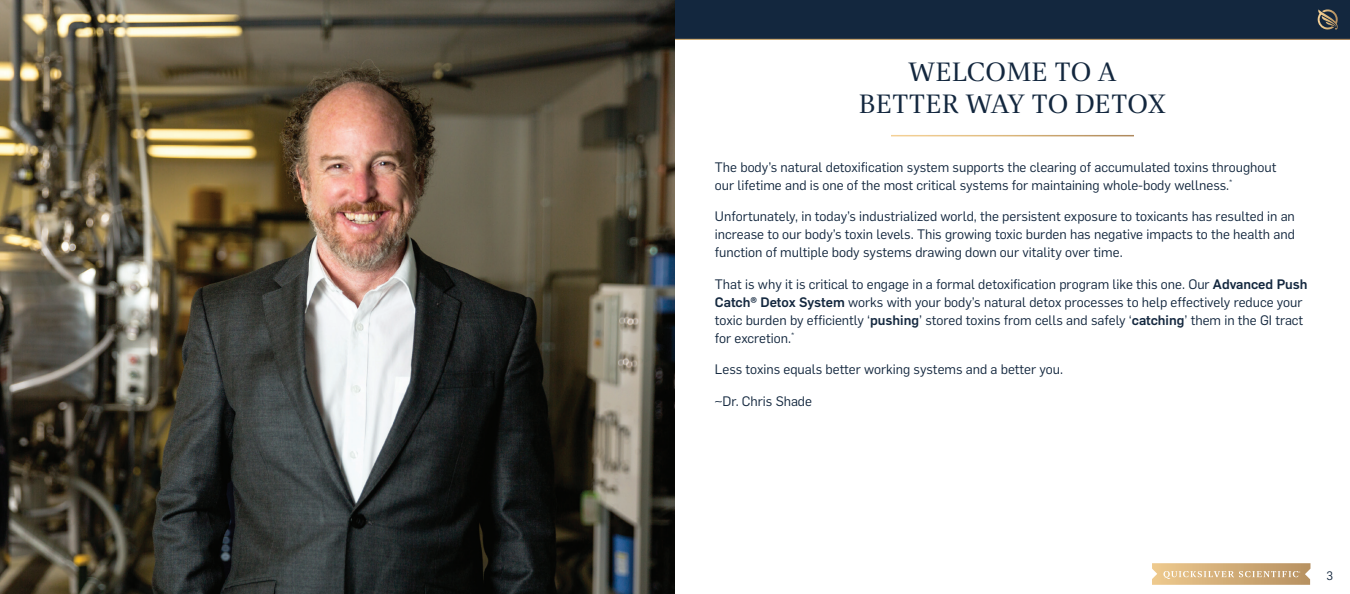
<style>
.page{position:relative;width:1350px;height:594px;background:#fff}
.page>*{position:absolute;margin:0;border:0;box-sizing:border-box;transform-origin:0 0}
.t1{font:27px/32.4px "Dashiell Bright";color:#13273e;text-align:center}
.t2{font:13.5px/18px "Flama";color:#13273e}
.t3{font:12px "Flama";color:#13273e}
.t4{font:3.75px "Myriad Pro";color:#fff}
.s1{font-weight:500}
</style>
<div class="page">
<div style="left:675px;top:0;width:675px;height:39px;background:#13273e"></div>
<svg style="left:1317px;top:9px;width:21px;height:21px"></svg>
<svg style="left:1152px;top:563px;width:158px;height:22px;background:#d6b585"></svg>
<img style="left:0;top:0;width:675px;height:594px">
<h1 class="t1" style="left:859px;top:56px;width:309px">WELCOME TO A<br>BETTER WAY TO DETOX</h1>
<p class="t2" style="left:715px;top:157px;width:563px">The body’s natural detoxification system supports the clearing of accumulated toxins throughout our lifetime and is one of the most critical systems for maintaining whole-body wellness.<sup>*</sup></p>
<p class="t2" style="left:715px;top:207px;width:582px;text-align:justify">Unfortunately, in today’s industrialized world, the persistent exposure to toxicants has resulted in an increase to our body’s toxin levels. This growing toxic burden has negative impacts to the health and function of multiple body systems drawing down our vitality over time.</p>
<p class="t2" style="left:715px;top:274px;width:594px">That is why it is critical to engage in a formal detoxification program like this one. Our <span class="s1">Advanced Push Catch® Detox System</span> works with your body’s natural detox processes to help effectively reduce your toxic burden by efficiently ‘<span class="s1">pushing</span>’ stored toxins from cells and safely ‘<span class="s1">catching</span>’ them in the GI tract for excretion.<sup>*</sup></p>
<p class="t2" style="left:715px;top:360px;width:350px">Less toxins equals better working systems and a better you.</p>
<p class="t2" style="left:715px;top:391px;width:99px">~Dr. Chris Shade</p>
<p class="t4" style="left:1299px;top:570px;width:3px">®</p>
<p class="t3" style="left:1327px;top:567px;width:8px">3</p>
</div>
